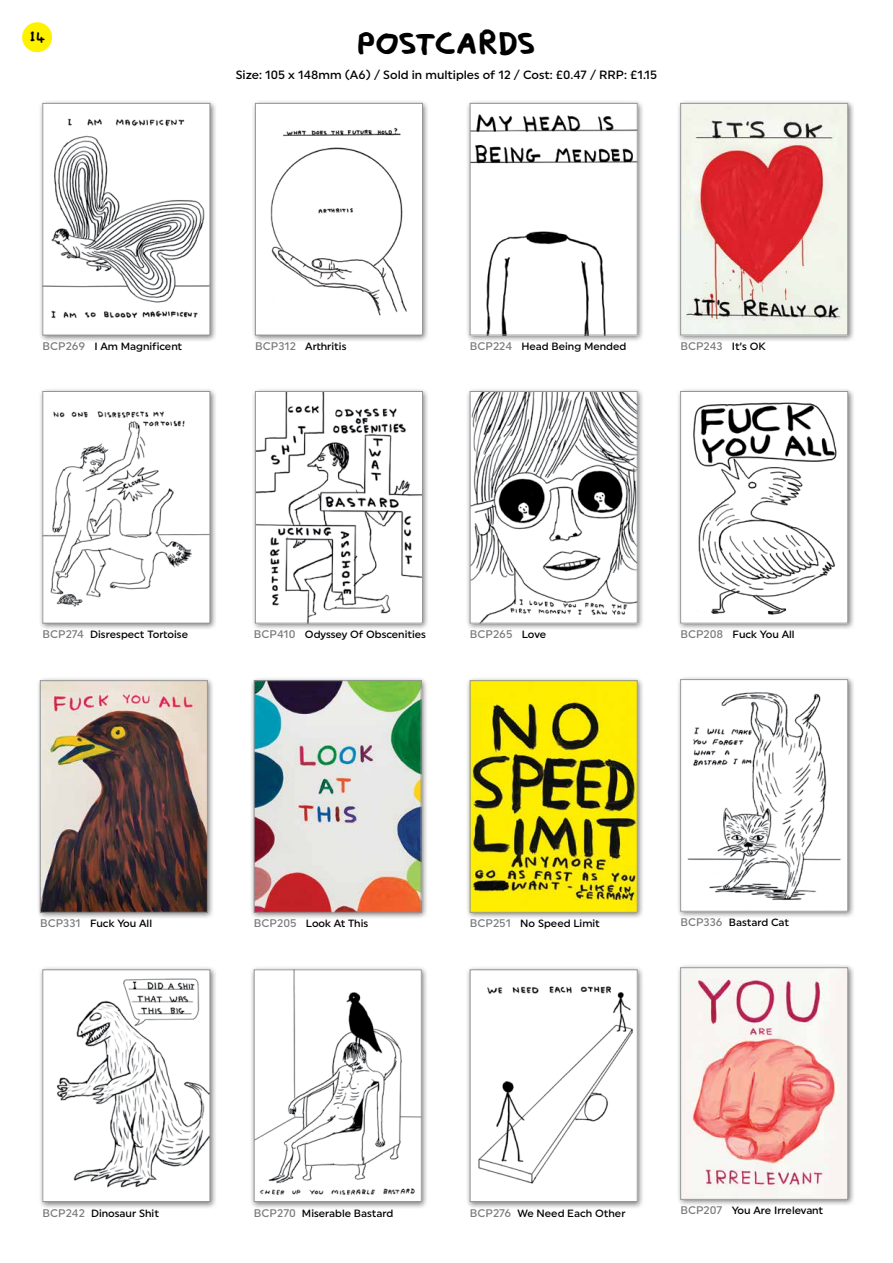
<style>
.page{position:relative;width:893px;height:1263px;background:#fff}
.page>*{position:absolute;margin:0;border:0;box-sizing:border-box;transform-origin:0 0}
.t1{font:45px "Shrigley";letter-spacing:-.02em;color:#000}
.t2{font:20.85px "Shrigley";color:#000}
.t3{font:500 12px "Uniform";color:#000}
.t4{font:500 11.1px "Uniform";color:#7b7c7f}
.t5{font:500 10.5px "Uniform";color:#000}
.s1{font-size:11.1px;color:#7b7c7f}
.s2{font-size:10.5px;color:#000}
</style>
<div class="page">
<div style="left:251px;top:99px;width:179px;height:243px;background:#000;opacity:.51"></div>
<img style="left:257px;top:105px;width:164px;height:228px">
<div style="left:255px;top:103px;width:168px;height:232px;border:1px solid #939598"></div>
<div style="left:38px;top:99px;width:179px;height:243px;background:#000;opacity:.51"></div>
<div style="left:43px;top:103px;width:167px;height:232px;background:#fff"></div>
<img style="left:45px;top:118px;width:163px;height:201px">
<div style="left:43px;top:103px;width:167px;height:232px;border:1px solid #939598"></div>
<div style="left:466px;top:99px;width:178px;height:243px;background:#000;opacity:.51"></div>
<img style="left:472px;top:105px;width:163px;height:228px">
<div style="left:470px;top:103px;width:167px;height:232px;border:1px solid #939598"></div>
<div style="left:676px;top:99px;width:179px;height:243px;background:#000;opacity:.51"></div>
<img style="left:682px;top:105px;width:164px;height:228px">
<div style="left:680px;top:103px;width:168px;height:232px;border:1px solid #939598"></div>
<div style="left:676px;top:675px;width:179px;height:244px;background:#000;opacity:.51"></div>
<img style="left:682px;top:681px;width:164px;height:228px">
<div style="left:680px;top:679px;width:168px;height:232px;border:1px solid #939598"></div>
<div style="left:466px;top:965px;width:178px;height:244px;background:#000;opacity:.51"></div>
<img style="left:472px;top:971px;width:163px;height:229px">
<div style="left:470px;top:969px;width:167px;height:233px;border:1px solid #939598"></div>
<div style="left:466px;top:676px;width:178px;height:244px;background:#000;opacity:.51"></div>
<img style="left:472px;top:682px;width:163px;height:228px">
<div style="left:470px;top:680px;width:167px;height:232px;border:1px solid #939598"></div>
<div style="left:676px;top:387px;width:179px;height:243px;background:#000;opacity:.51"></div>
<img style="left:682px;top:393px;width:164px;height:228px">
<div style="left:680px;top:391px;width:168px;height:232px;border:1px solid #939598"></div>
<div style="left:36px;top:676px;width:178px;height:244px;background:#000;opacity:.51"></div>
<img style="left:42px;top:682px;width:164px;height:228px">
<div style="left:40px;top:680px;width:168px;height:232px;border:1px solid #939598"></div>
<div style="left:38px;top:387px;width:179px;height:243px;background:#000;opacity:.51"></div>
<div style="left:43px;top:391px;width:167px;height:232px;background:#fff"></div>
<img style="left:45px;top:411px;width:163px;height:196px">
<div style="left:43px;top:391px;width:167px;height:232px;border:1px solid #939598"></div>
<div style="left:250px;top:965px;width:178px;height:244px;background:#000;opacity:.51"></div>
<img style="left:256px;top:971px;width:164px;height:229px">
<div style="left:254px;top:969px;width:168px;height:233px;border:1px solid #939598"></div>
<div style="left:250px;top:676px;width:178px;height:244px;background:#000;opacity:.51"></div>
<img style="left:256px;top:682px;width:163px;height:228px">
<div style="left:254px;top:680px;width:167px;height:232px;border:1px solid #939598"></div>
<div style="left:676px;top:963px;width:179px;height:244px;background:#000;opacity:.51"></div>
<img style="left:682px;top:969px;width:164px;height:228px">
<div style="left:680px;top:967px;width:168px;height:232px;border:1px solid #939598"></div>
<div style="left:251px;top:387px;width:179px;height:243px;background:#000;opacity:.51"></div>
<img style="left:257px;top:393px;width:164px;height:228px">
<div style="left:255px;top:391px;width:168px;height:232px;border:1px solid #939598"></div>
<div style="left:38px;top:965px;width:179px;height:244px;background:#000;opacity:.51"></div>
<div style="left:43px;top:970px;width:167px;height:231px;background:#fff"></div>
<img style="left:56px;top:978px;width:152px;height:210px">
<div style="left:43px;top:969px;width:167px;height:233px;border:1px solid #939598"></div>
<div style="left:466px;top:387px;width:178px;height:243px;background:#000;opacity:.51"></div>
<img style="left:472px;top:393px;width:163px;height:228px">
<div style="left:470px;top:391px;width:167px;height:232px;border:1px solid #939598"></div>
<div style="left:22px;top:22px;width:30px;height:30px;background:#fff200;border-radius:50%"></div>
<h2 class="t2" style="left:27px;top:26px;width:20px">14</h2>
<h1 class="t1" style="left:356px;top:17px;width:182px">POSTCARDS</h1>
<p class="t3" style="left:236px;top:68px;width:423px">Size: 105 x 148mm (A6) / Sold in multiples of 12 / Cost: £0.47 / RRP: £1.15</p>
<p class="t5" style="left:43px;top:340px;width:141px"><span class="s1">BCP269</span> I Am Magnificent</p>
<p class="t5" style="left:255px;top:340px;width:93px"><span class="s1">BCP312</span> Arthritis</p>
<p class="t5" style="left:470px;top:340px;width:158px"><span class="s1">BCP224</span> Head Being Mended</p>
<p class="t4" style="left:680px;top:339px;width:87px">BCP243 <span class="s2">It’s OK</span></p>
<p class="t5" style="left:43px;top:628px;width:147px"><span class="s1">BCP274</span> Disrespect Tortoise</p>
<p class="t5" style="left:254px;top:628px;width:174px"><span class="s1">BCP410</span> Odyssey Of Obscenities</p>
<p class="t4" style="left:470px;top:628px;width:78px">BCP265 <span class="s2">Love</span></p>
<p class="t5" style="left:680px;top:628px;width:116px"><span class="s1">BCP208</span> Fuck You All</p>
<p class="t5" style="left:40px;top:917px;width:114px"><span class="s1">BCP331</span> Fuck You All</p>
<p class="t5" style="left:254px;top:917px;width:116px"><span class="s1">BCP205</span> Look At This</p>
<p class="t5" style="left:470px;top:917px;width:131px"><span class="s1">BCP251</span> No Speed Limit</p>
<p class="t5" style="left:680px;top:916px;width:110px"><span class="s1">BCP336</span> Bastard Cat</p>
<p class="t5" style="left:43px;top:1206px;width:118px"><span class="s1">BCP242</span> Dinosaur Shit</p>
<p class="t5" style="left:254px;top:1206px;width:141px"><span class="s1">BCP270</span> Miserable Bastard</p>
<p class="t5" style="left:470px;top:1206px;width:157px"><span class="s1">BCP276</span> We Need Each Other</p>
<p class="t5" style="left:680px;top:1204px;width:144px"><span class="s1">BCP207</span> You Are Irrelevant</p>
</div>
